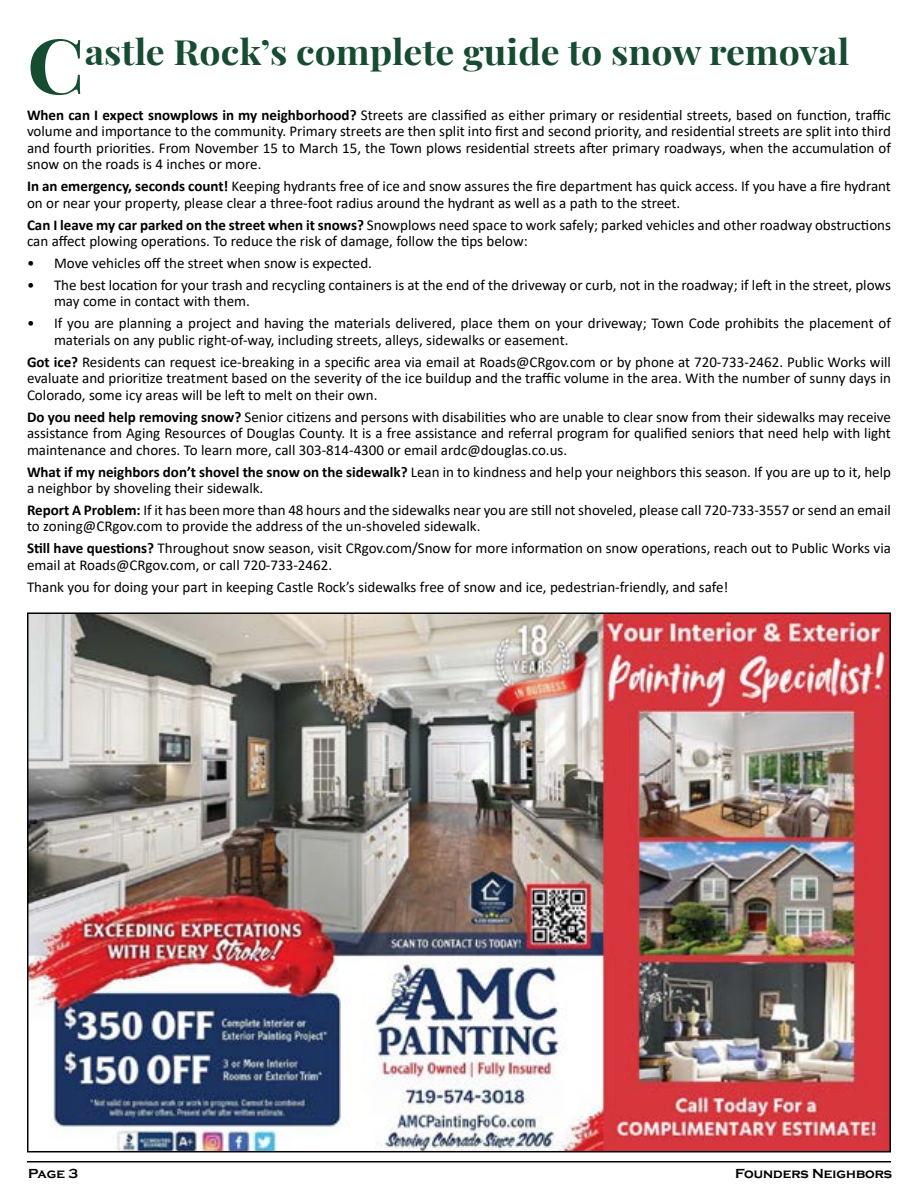
<style>
.page{position:relative;width:918px;height:1188px;background:#fff}
.page>*{position:absolute;margin:0;border:0;box-sizing:border-box;transform-origin:0 0}
.t1{font:700 34.8px "Playfair Display";color:#164c31;scale:1.08 1}
.t2{font:15px/16.5px "Calibri";color:#000}
.t3{font:700 13.5px "Copperplate Gothic";color:#000}
.s1{font-size:76.2px}
.s2{font-weight:700}
</style>
<div class="page">
<hr style="left:27px;top:1161px;width:864px;height:1px;background:#000">
<img style="left:29px;top:614px;width:860px;height:536px">
<h1 class="t1" style="left:27px;top:24px;width:763px"><span class="s1">C</span>astle Rock’s complete guide to snow removal</h1>
<p class="t2" style="left:27px;top:106px;width:866px;text-align:justify"><span class="s2">When can I expect snowplows in my neighborhood?</span> Streets are classified as either primary or residential streets, based on function, traffic volume and importance to the community. Primary streets are then split into first and second priority, and residential streets are split into third and fourth priorities. From November 15 to March 15, the Town plows residential streets after primary roadways, when the accumulation of snow on the roads is 4 inches or more.</p>
<p class="t2" style="left:27px;top:178px;width:866px"><span class="s2">In an emergency, seconds count!</span> Keeping hydrants free of ice and snow assures the fire department has quick access. If you have a fire hydrant on or near your property, please clear a three-foot radius around the hydrant as well as a path to the street.</p>
<p class="t2" style="left:27px;top:216px;width:865px"><span class="s2">Can I leave my car parked on the street when it snows?</span> Snowplows need space to work safely; parked vehicles and other roadway obstructions can affect plowing operations. To reduce the risk of damage, follow the tips below:</p>
<p class="t2" style="left:27px;top:254px;width:347px">• Move vehicles off the street when snow is expected.</p>
<p class="t2" style="left:54px;top:276px;width:839px;text-indent:-27px">• The best location for your trash and recycling containers is at the end of the driveway or curb, not in the roadway; if left in the street, plows may come in contact with them.</p>
<p class="t2" style="left:54px;top:315px;width:838px;text-indent:-27px">• If you are planning a project and having the materials delivered, place them on your driveway; Town Code prohibits the placement of materials on any public right-of-way, including streets, alleys, sidewalks or easement.</p>
<p class="t2" style="left:27px;top:353px;width:865px;text-align:justify"><span class="s2">Got ice?</span> Residents can request ice-breaking in a specific area via email at Roads@CRgov.com or by phone at 720-733-2462. Public Works will evaluate and prioritize treatment based on the severity of the ice buildup and the traffic volume in the area. With the number of sunny days in Colorado, some icy areas will be left to melt on their own.</p>
<p class="t2" style="left:27px;top:408px;width:866px;text-align:justify"><span class="s2">Do you need help removing snow?</span> Senior citizens and persons with disabilities who are unable to clear snow from their sidewalks may receive assistance from Aging Resources of Douglas County. It is a free assistance and referral program for qualified seniors that need help with light maintenance and chores. To learn more, call 303-814-4300 or email ardc@douglas.co.us.</p>
<p class="t2" style="left:27px;top:463px;width:865px"><span class="s2">What if my neighbors don’t shovel the snow on the sidewalk?</span> Lean in to kindness and help your neighbors this season. If you are up to it, help a neighbor by shoveling their sidewalk.</p>
<p class="t2" style="left:27px;top:501px;width:865px"><span class="s2">Report A Problem:</span> If it has been more than 48 hours and the sidewalks near you are still not shoveled, please call 720-733-3557 or send an email to zoning@CRgov.com to provide the address of the un-shoveled sidewalk.</p>
<p class="t2" style="left:27px;top:540px;width:865px"><span class="s2">Still have questions?</span> Throughout snow season, visit CRgov.com/Snow for more information on snow operations, reach out to Public Works via email at Roads@CRgov.com, or call 720-733-2462.</p>
<p class="t2" style="left:27px;top:578px;width:703px">Thank you for doing your part in keeping Castle Rock’s sidewalks free of snow and ice, pedestrian-friendly, and safe!</p>
<p class="t3" style="left:28px;top:1166px;width:51px">Page 3</p>
<p class="t3" style="left:735px;top:1166px;width:159px">Founders Neighbors</p>
</div>
